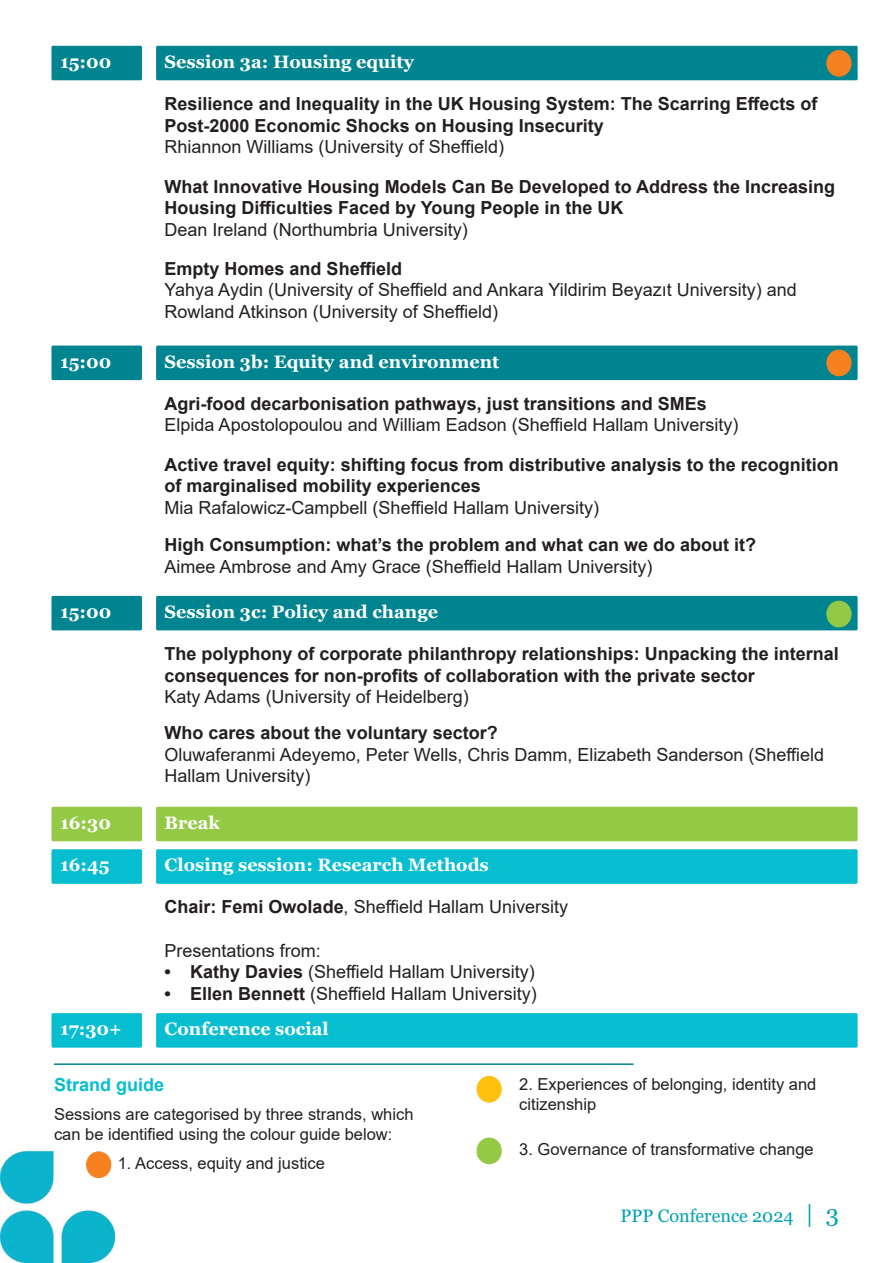
<style>
.page{position:relative;width:893px;height:1263px;background:#fff}
.page>*{position:absolute;margin:0;border:0;box-sizing:border-box;transform-origin:0 0}
.Sub-heading{font:700 18px/21.6px "Arial";color:#231f20}
.Sub-heading-2{font:18px/21.6px "Arial";color:#231f20}
.Session_heading_time{font:700 18px "Georgia";color:#fff}
.All_delegate_time{font:700 18px "Georgia";color:#fff}
.t1{font:18px "Georgia";color:#00a1b0}
.Legend_title{font:700 18px "Arial";color:#07bed0}
.Non-session_time{font:700 18px "Georgia";color:#fff}
.Indented_paragraph{font:16.5px/19.8px "Arial";color:#231f20}
.s1{font-weight:700}
.s2{font-size:24px}
</style>
<div class="page">
<img style="left:0;top:806px;width:799px;height:457px">
<div style="left:51px;top:46px;width:91px;height:34px;background:#008490;border-radius:2px"></div>
<div style="left:156px;top:46px;width:702px;height:34px;background:#008490;border-radius:2px"></div>
<div style="left:51px;top:346px;width:91px;height:34px;background:#008490;border-radius:2px"></div>
<div style="left:156px;top:346px;width:702px;height:34px;background:#008490;border-radius:2px"></div>
<div style="left:51px;top:596px;width:91px;height:34px;background:#008490;border-radius:2px"></div>
<div style="left:156px;top:596px;width:702px;height:34px;background:#008490;border-radius:2px"></div>
<div style="left:51px;top:807px;width:91px;height:34px;background:#94c946;border-radius:2px"></div>
<div style="left:156px;top:807px;width:702px;height:34px;background:#94c946;border-radius:2px"></div>
<div style="left:51px;top:849px;width:91px;height:35px;background:#07bed0;border-radius:2px"></div>
<div style="left:156px;top:849px;width:702px;height:35px;background:#07bed0;border-radius:2px"></div>
<div style="left:51px;top:1013px;width:91px;height:35px;background:#07bed0;border-radius:2px"></div>
<div style="left:156px;top:1013px;width:702px;height:35px;background:#07bed0;border-radius:2px"></div>
<div style="left:827px;top:350px;width:24px;height:26px;background:#f58120;border-radius:50%"></div>
<div style="left:826px;top:350px;width:26px;height:26px;border:1px solid #f58120;border-radius:50%"></div>
<div style="left:87px;top:1152px;width:24px;height:25px;background:#f58120;border-radius:50%"></div>
<div style="left:86px;top:1151px;width:25px;height:27px;border:1px solid #f58120;border-radius:50%"></div>
<div style="left:477px;top:1076px;width:24px;height:26px;background:#ffc110;border-radius:50%"></div>
<div style="left:477px;top:1076px;width:25px;height:26px;border:1px solid #ffc110;border-radius:50%"></div>
<div style="left:477px;top:1138px;width:24px;height:26px;background:#95c945;border-radius:50%"></div>
<div style="left:477px;top:1137px;width:25px;height:27px;border:1px solid #95c945;border-radius:50%"></div>
<div style="left:827px;top:601px;width:24px;height:26px;background:#94c946;border-radius:50%"></div>
<div style="left:826px;top:601px;width:26px;height:26px;border:1px solid #95c945;border-radius:50%"></div>
<hr style="left:54px;top:1063px;width:580px;height:2px;background:#008490">
<div style="left:827px;top:51px;width:24px;height:25px;background:#f58120;border-radius:50%"></div>
<div style="left:826px;top:50px;width:26px;height:27px;border:1px solid #f58120;border-radius:50%"></div>
<p class="Session_heading_time" style="left:60px;top:50px;width:53px">15:00</p>
<p class="Session_heading_time" style="left:165px;top:50px;width:251px">Session 3a: Housing equity</p>
<p class="Sub-heading" style="left:165px;top:93px;width:654px">Resilience and Inequality in the UK Housing System: The Scarring Effects of<br>Post-2000 Economic Shocks on Housing Insecurity</p>
<p class="Sub-heading-2" style="left:165px;top:136px;width:341px">Rhiannon Williams (University of Sheffield)</p>
<p class="Sub-heading" style="left:165px;top:176px;width:672px">What Innovative Housing Models Can Be Developed to Address the Increasing<br>Housing Difficulties Faced by Young People in the UK</p>
<p class="Sub-heading-2" style="left:165px;top:219px;width:305px">Dean Ireland (Northumbria University)</p>
<p class="Sub-heading" style="left:165px;top:258px;width:239px">Empty Homes and Sheffield</p>
<p class="Sub-heading-2" style="left:165px;top:279px;width:634px">Yahya Aydin (University of Sheffield and Ankara Yildirim Beyazıt University) and<br>Rowland Atkinson (University of Sheffield)</p>
<p class="Session_heading_time" style="left:60px;top:350px;width:53px">15:00</p>
<p class="Session_heading_time" style="left:165px;top:350px;width:336px">Session 3b: Equity and environment</p>
<p class="Sub-heading" style="left:165px;top:393px;width:544px">Agri-food decarbonisation pathways, just transitions and SMEs</p>
<p class="Sub-heading-2" style="left:165px;top:414px;width:575px">Elpida Apostolopoulou and William Eadson (Sheffield Hallam University)</p>
<p class="Sub-heading" style="left:165px;top:454px;width:676px">Active travel equity: shifting focus from distributive analysis to the recognition of marginalised mobility experiences</p>
<p class="Sub-heading-2" style="left:165px;top:496px;width:436px">Mia Rafalowicz-Campbell (Sheffield Hallam University)</p>
<p class="Sub-heading" style="left:165px;top:534px;width:593px">High Consumption: what’s the problem and what can we do about it?</p>
<p class="Sub-heading-2" style="left:165px;top:555px;width:489px">Aimee Ambrose and Amy Grace (Sheffield Hallam University)</p>
<p class="Session_heading_time" style="left:60px;top:600px;width:53px">15:00</p>
<p class="Session_heading_time" style="left:165px;top:600px;width:275px">Session 3c: Policy and change</p>
<p class="Sub-heading" style="left:165px;top:643px;width:676px">The polyphony of corporate philanthropy relationships: Unpacking the internal consequences for non-profits of collaboration with the private sector</p>
<p class="Sub-heading-2" style="left:165px;top:686px;width:306px">Katy Adams (University of Heidelberg)</p>
<p class="Sub-heading" style="left:165px;top:722px;width:335px">Who cares about the voluntary sector?</p>
<p class="Sub-heading-2" style="left:165px;top:743px;width:661px">Oluwaferanmi Adeyemo, Peter Wells, Chris Damm, Elizabeth Sanderson (Sheffield<br>Hallam University)</p>
<p class="Non-session_time" style="left:60px;top:811px;width:52px">16:30</p>
<p class="Non-session_time" style="left:165px;top:811px;width:57px">Break</p>
<p class="All_delegate_time" style="left:60px;top:853px;width:51px">16:45</p>
<p class="All_delegate_time" style="left:165px;top:853px;width:326px">Closing session: Research Methods</p>
<p class="Sub-heading-2" style="left:165px;top:896px;width:405px"><span class="s1">Chair: Femi Owolade</span>, Sheffield Hallam University</p>
<p class="Sub-heading-2" style="left:165px;top:939px;width:158px">Presentations from:</p>
<p class="Sub-heading-2" style="left:165px;top:961px;width:372px"><span class="s1">• Kathy Davies</span> (Sheffield Hallam University)</p>
<p class="Sub-heading-2" style="left:165px;top:982px;width:374px"><span class="s1">• Ellen Bennett</span> (Sheffield Hallam University)</p>
<p class="All_delegate_time" style="left:60px;top:1017px;width:63px">17:30+</p>
<p class="All_delegate_time" style="left:165px;top:1017px;width:166px">Conference social</p>
<p class="Legend_title" style="left:54px;top:1072px;width:112px">Strand guide</p>
<p class="Indented_paragraph" style="left:54px;top:1104px;width:361px">Sessions are categorised by three strands, which can be identified using the colour guide below:</p>
<p class="Indented_paragraph" style="left:118px;top:1153px;width:209px">1. Access, equity and justice</p>
<p class="Indented_paragraph" style="left:519px;top:1074px;width:299px">2. Experiences of belonging, identity and citizenship</p>
<p class="Indented_paragraph" style="left:519px;top:1139px;width:296px">3. Governance of transformative change</p>
<p class="t1" style="left:621px;top:1204px;width:220px">PPP Conference 2024 <span class="s2">| 3</span></p>
</div>
